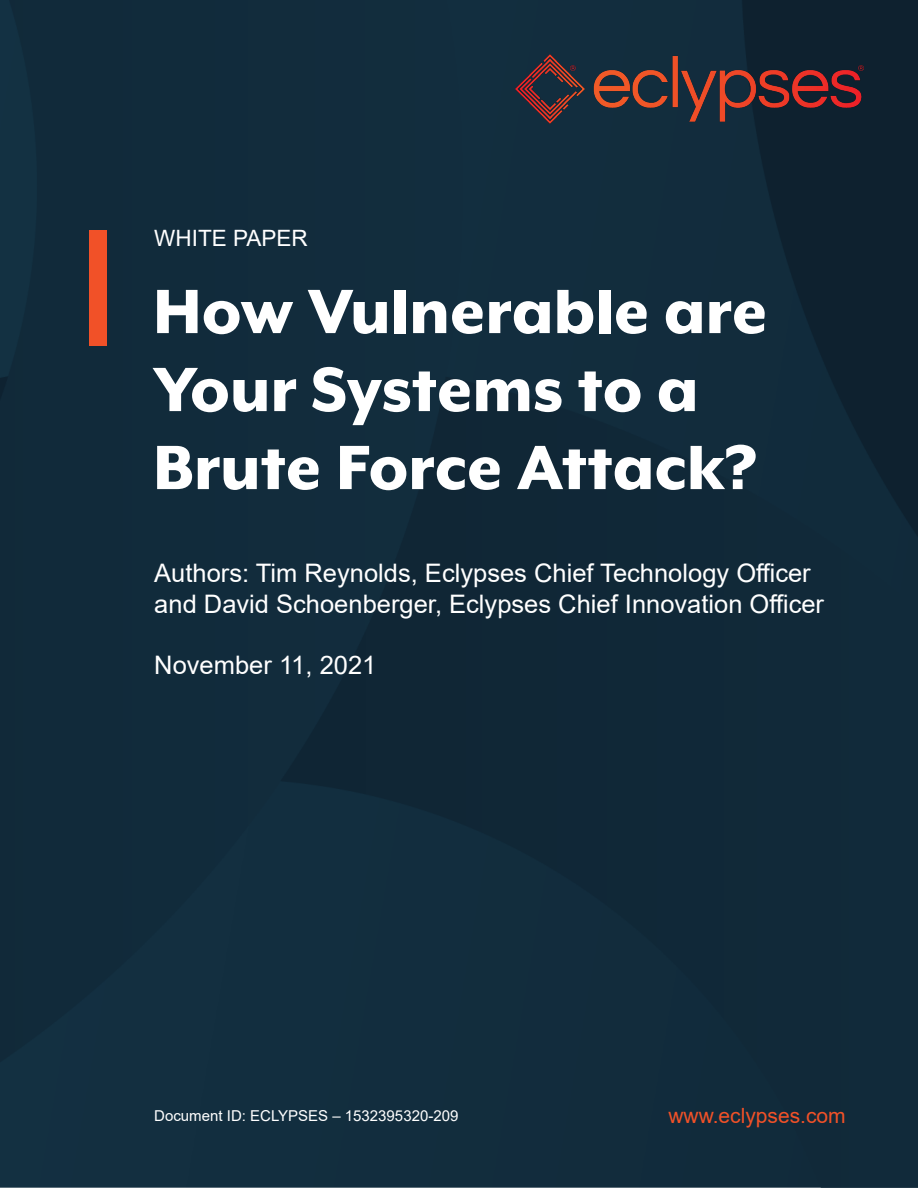
<style>
.page{position:relative;width:918px;height:1188px;background:#112b3b}
.page>*{position:absolute;margin:0;border:0;box-sizing:border-box;transform-origin:0 0}
.t1{font:800 72px/78px "Mr Eaves XL Mod OT";color:#fff}
.t2{font:25.5px/30.6px "Arial";color:#fff}
.t3{font:22.5px "Arial";color:#fff}
.t4{font:21px "Arial";color:#f15128}
.t5{font:15px "Arial";color:#fff}
</style>
<div class="page">
<div style="left:90px;top:230px;width:17px;height:116px;background:#f15128"></div>
<img style="left:515px;top:54px;width:349px;height:70px">
<p class="t3" style="left:154px;top:223px;width:155px">WHITE PAPER</p>
<p class="t1" style="left:153px;top:273px;width:616px">How Vulnerable are<br>Your Systems to a</p>
<p class="t1" style="left:153px;top:429px;width:606px">Brute Force Attack?</p>
<p class="t2" style="left:154px;top:558px;width:671px">Authors: Tim Reynolds, Eclypses Chief Technology Officer and David Schoenberger, Eclypses Chief Innovation Officer</p>
<p class="t2" style="left:154px;top:650px;width:224px">November 11, 2021</p>
<p class="t5" style="left:154px;top:1105px;width:306px">Document ID: ECLYPSES – 1532395320-209</p>
<p class="t4" style="left:668px;top:1102px;width:179px">www.eclypses.com</p>
</div>
